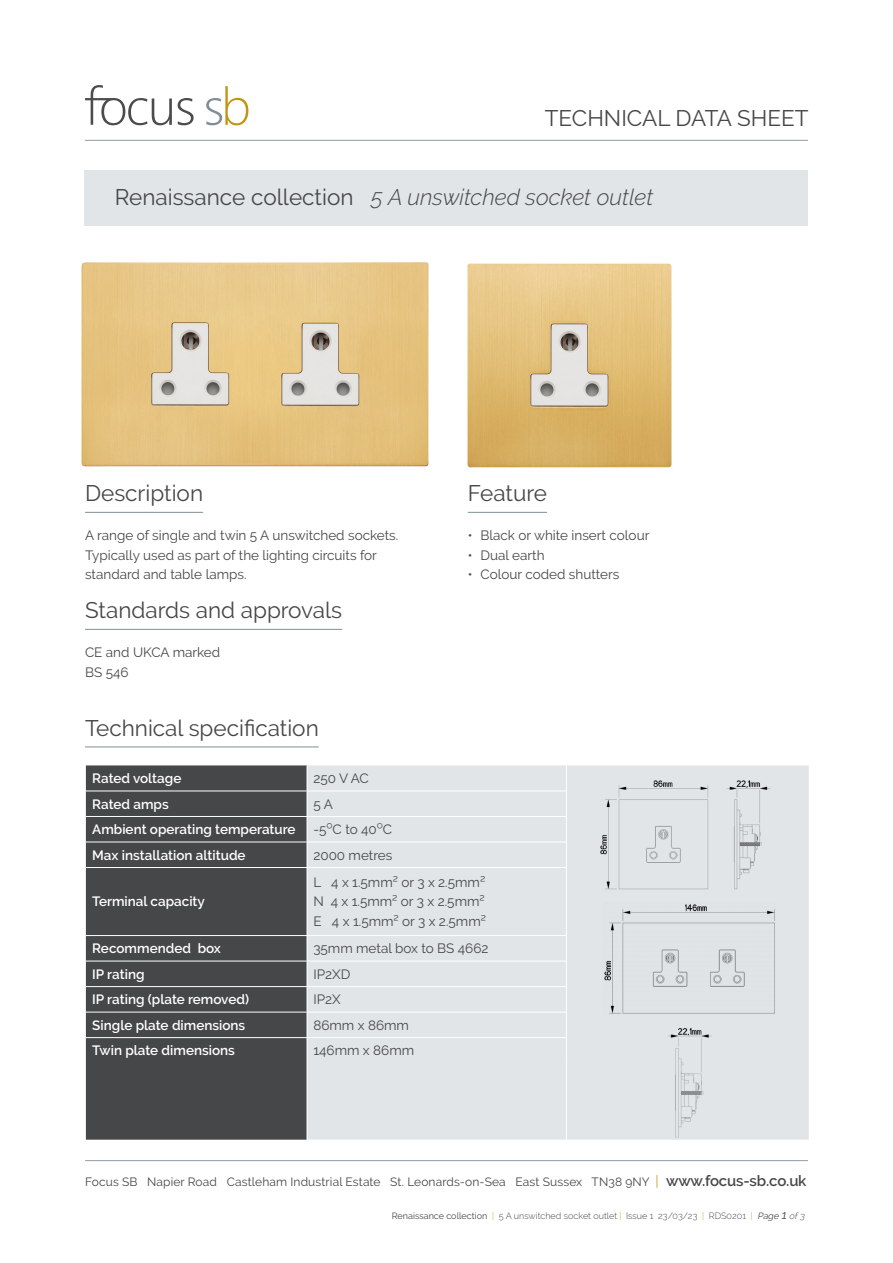
<style>
.page{position:relative;width:893px;height:1263px;background:#fff}
.page>*{position:absolute;margin:0;border:0;box-sizing:border-box;transform-origin:0 0}
.Ruled_Subheads{font:22.5px "Raleway";color:#464748}
.t1{font:italic 300 22.5px "Raleway";color:#464748}
.t2{font:13.5px/19.5px "Raleway";color:#464748}
.t3{font:600 13.5px "Raleway";color:#fff}
.t4{font:12px "Raleway";letter-spacing:.01em;color:#464748}
.t5{font:300 9px "Raleway";color:#464748}
.s1{font-weight:400;font-style:normal}
.s2{font-size:14.1px;color:#cba035}
.s3{font-weight:600;font-size:15px}
.s4{font-weight:400}
.s5{color:#cba035}
.s6{font-weight:400;font-style:italic}
.s7{font-weight:400;font-style:italic;font-size:12px}
.s8{font-style:italic}
</style>
<div class="page">
<hr style="left:85px;top:1160px;width:723px;height:1px;background:#8e9ba3">
<div style="left:86px;top:765px;width:221px;height:375px;background:#464748"></div>
<div style="left:308px;top:765px;width:501px;height:375px;background:#e1e5e8"></div>
<hr style="left:86px;top:790px;width:221px;height:1px;background:#fff">
<hr style="left:307px;top:790px;width:259px;height:1px;background:#fff">
<hr style="left:86px;top:816px;width:221px;height:1px;background:#fff">
<hr style="left:307px;top:816px;width:259px;height:1px;background:#fff">
<hr style="left:86px;top:842px;width:221px;height:1px;background:#fff">
<hr style="left:307px;top:842px;width:259px;height:1px;background:#fff">
<svg style="left:307px;top:765px;width:1px;height:102px"></svg>
<hr style="left:86px;top:867px;width:221px;height:1px;background:#fff">
<hr style="left:307px;top:867px;width:259px;height:1px;background:#fff">
<hr style="left:86px;top:935px;width:221px;height:1px;background:#fff">
<hr style="left:307px;top:935px;width:259px;height:1px;background:#fff">
<hr style="left:86px;top:961px;width:221px;height:1px;background:#fff">
<hr style="left:307px;top:961px;width:259px;height:1px;background:#fff">
<hr style="left:86px;top:986px;width:221px;height:1px;background:#fff">
<hr style="left:307px;top:986px;width:259px;height:1px;background:#fff">
<hr style="left:86px;top:1012px;width:221px;height:1px;background:#fff">
<hr style="left:307px;top:1012px;width:259px;height:1px;background:#fff">
<hr style="left:86px;top:1037px;width:221px;height:1px;background:#fff">
<hr style="left:307px;top:1037px;width:259px;height:1px;background:#fff">
<svg style="left:307px;top:936px;width:1px;height:127px"></svg>
<svg style="left:566px;top:765px;width:1px;height:102px"></svg>
<hr style="left:566px;top:867px;width:1px;height:68px;background:#fff">
<svg style="left:566px;top:935px;width:1px;height:128px"></svg>
<hr style="left:566px;top:1063px;width:1px;height:77px;background:#fff">
<div style="left:85px;top:170px;width:723px;height:55px;background:#e1e5e8"></div>
<img style="left:81px;top:262px;width:348px;height:205px">
<img style="left:467px;top:263px;width:205px;height:205px">
<hr style="left:85px;top:512px;width:118px;height:1px;background:#7f8e96">
<hr style="left:85px;top:629px;width:257px;height:1px;background:#7f8e96">
<svg style="left:85px;top:85px;width:87px;height:40px"></svg>
<svg style="left:178px;top:98px;width:16px;height:27px"></svg>
<svg style="left:206px;top:86px;width:42px;height:39px"></svg>
<hr style="left:85px;top:140px;width:723px;height:1px;background:#8e9ba3">
<hr style="left:85px;top:746px;width:234px;height:1px;background:#7f8e96">
<img style="left:600px;top:779px;width:172px;height:112px">
<img style="left:604px;top:903px;width:172px;height:111px">
<img style="left:667px;top:1026px;width:47px;height:113px">
<hr style="left:468px;top:512px;width:79px;height:1px;background:#7f8e96">
<p class="Ruled_Subheads" style="left:545px;top:105px;width:265px">TECHNICAL DATA SHEET</p>
<p class="t1" style="left:115px;top:184px;width:540px"><span class="s1">Renaissance collection</span> 5 A unswitched socket outlet</p>
<p class="Ruled_Subheads" style="left:85px;top:480px;width:120px">Description</p>
<p class="t2" style="left:85px;top:526px;width:315px">A range of single and twin 5 A unswitched sockets.<br>Typically used as part of the lighting circuits for standard and table lamps.</p>
<p class="Ruled_Subheads" style="left:85px;top:597px;width:259px">Standards and approvals</p>
<p class="t2" style="left:85px;top:643px;width:137px">CE and UKCA marked</p>
<p class="t2" style="left:85px;top:662px;width:45px">BS 546</p>
<p class="Ruled_Subheads" style="left:85px;top:715px;width:235px">Technical specification</p>
<p class="Ruled_Subheads" style="left:468px;top:480px;width:81px">Feature</p>
<p class="t2" style="left:468px;top:526px;width:183px">• Black or white insert colour</p>
<p class="t2" style="left:468px;top:545px;width:78px">• Dual earth</p>
<p class="t2" style="left:468px;top:565px;width:153px">• Colour coded shutters</p>
<p class="t3" style="left:92px;top:770px;width:91px">Rated voltage</p>
<p class="t2" style="left:313px;top:768px;width:57px">250 V AC</p>
<p class="t3" style="left:92px;top:796px;width:78px">Rated amps</p>
<p class="t2" style="left:313px;top:794px;width:21px">5 A</p>
<p class="t3" style="left:92px;top:821px;width:205px">Ambient operating temperature</p>
<p class="t2" style="left:313px;top:819px;width:80px">-5⁰C to 40⁰C</p>
<p class="t3" style="left:92px;top:847px;width:155px">Max installation altitude</p>
<p class="t2" style="left:313px;top:845px;width:80px">2000 metres</p>
<p class="t3" style="left:92px;top:894px;width:114px">Terminal capacity</p>
<p class="t2" style="left:313px;top:872px;width:173px">L 4 x 1.5mm² or 3 x 2.5mm²</p>
<p class="t2" style="left:313px;top:892px;width:173px">N 4 x 1.5mm² or 3 x 2.5mm²</p>
<p class="t2" style="left:313px;top:911px;width:174px">E 4 x 1.5mm² or 3 x 2.5mm²</p>
<p class="t3" style="left:92px;top:940px;width:130px">Recommended box</p>
<p class="t2" style="left:313px;top:938px;width:177px">35mm metal box to BS 4662</p>
<p class="t3" style="left:92px;top:966px;width:54px">IP rating</p>
<p class="t2" style="left:313px;top:964px;width:38px">IP2XD</p>
<p class="t3" style="left:92px;top:991px;width:158px">IP rating (plate removed)</p>
<p class="t2" style="left:313px;top:989px;width:29px">IP2X</p>
<p class="t3" style="left:92px;top:1017px;width:155px">Single plate dimensions</p>
<p class="t2" style="left:313px;top:1015px;width:97px">86mm x 86mm</p>
<p class="t3" style="left:92px;top:1043px;width:144px">Twin plate dimensions</p>
<p class="t2" style="left:313px;top:1040px;width:102px">146mm x 86mm</p>
<p class="t4" style="left:85px;top:1175px;width:723px">Focus SB Napier Road Castleham Industrial Estate St. Leonards-on-Sea East Sussex TN38 9NY <span class="s2">|</span> <span class="s3">www.focus-sb.co.uk</span></p>
<p class="t5" style="left:392px;top:1211px;width:416px"><span class="s4">Renaissance collection</span> <span class="s5">|</span> 5 A unswitched socket outlet <span class="s5">|</span> Issue 1 23/03/23 <span class="s5">|</span> RDS0201 <span class="s5">|</span> <span class="s6">Page</span> <span class="s7">1</span> <span class="s8">of3</span></p>
</div>
